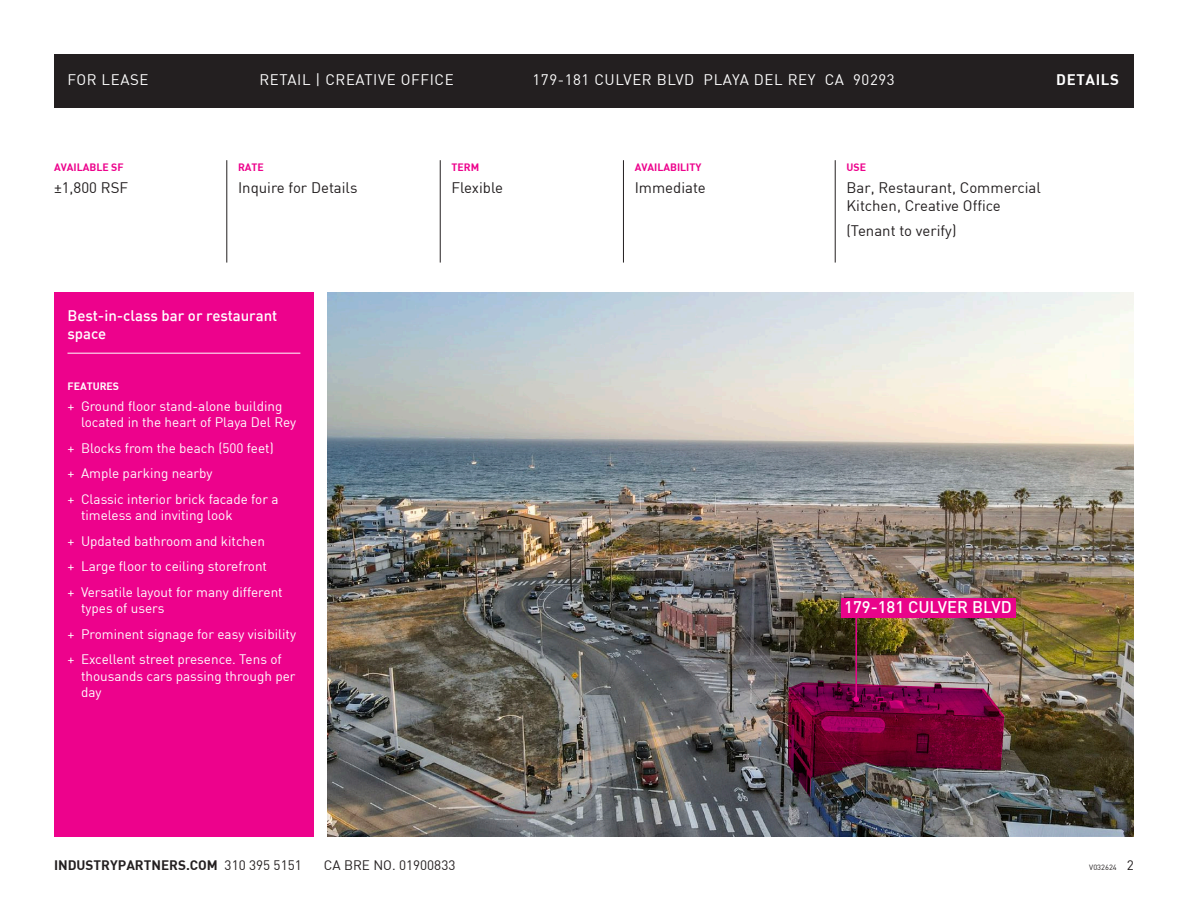
<style>
.page{position:relative;width:1188px;height:918px;background:#fff}
.page>*{position:absolute;margin:0;border:0;box-sizing:border-box;transform-origin:0 0}
.t1{font:500 16.5px "DIN";color:#fff}
.IND_DETAILS{font:15px/18px "DIN";color:#231f20}
.t2{font:15px "DIN";letter-spacing:.04em;color:#fff}
.IND_BOXED_LARGE_HEADS{font:500 15px/18px "DIN";color:#fff}
.t3{font:15px "DIN Bold";letter-spacing:.04em;color:#fff}
.t4{font:13.5px/16.5px "DIN";color:#fff}
.t5{font:13.5px "DIN Bold";color:#231f20}
.t6{font:13.5px "DIN";color:#231f20}
.IND_DETAILS_HEADLINES{font:10.5px "DIN Bold";color:#ed028c}
.IND_BOXED_SMALL_HEADS{font:10.5px "DIN Bold";color:#fff}
.t7{font:7.5px "DIN";color:#231f20}
.s1{font-family:"DIN"}
.s2{font-size:13.5px}
</style>
<div class="page">
<div style="left:54px;top:54px;width:1080px;height:53px;background:#231f20"></div>
<img style="left:327px;top:293px;width:807px;height:544px">
<hr style="left:855px;top:618px;width:2px;height:81px;background:#e9048a">
<img style="left:788px;top:680px;width:216px;height:118px">
<div style="left:841px;top:598px;width:174px;height:20px;background:#e9048a"></div>
<div style="left:54px;top:293px;width:260px;height:544px;background:#ed028c"></div>
<hr style="left:68px;top:353px;width:232px;height:1px;background:#fff">
<hr style="left:226px;top:160px;width:1px;height:103px;background:#231f20">
<hr style="left:440px;top:160px;width:1px;height:103px;background:#231f20">
<hr style="left:835px;top:160px;width:1px;height:103px;background:#231f20">
<hr style="left:623px;top:160px;width:1px;height:103px;background:#231f20">
<p class="t2" style="left:68px;top:70px;width:83px">FOR LEASE</p>
<p class="t2" style="left:260px;top:70px;width:196px">RETAIL | CREATIVE OFFICE</p>
<p class="t2" style="left:532px;top:70px;width:364px">179-181 CULVER BLVD PLAYA DEL REY CA 90293</p>
<p class="t3" style="left:1056px;top:70px;width:64px">DETAILS</p>
<p class="IND_DETAILS_HEADLINES" style="left:54px;top:160px;width:71px">AVAILABLE SF</p>
<p class="IND_DETAILS" style="left:54px;top:179px;width:76px">±1,800 RSF</p>
<p class="IND_DETAILS_HEADLINES" style="left:238px;top:160px;width:27px">RATE</p>
<p class="IND_DETAILS" style="left:238px;top:179px;width:121px">Inquire for Details</p>
<p class="IND_BOXED_LARGE_HEADS" style="left:68px;top:306px;width:211px">Best-in-class bar or restaurant space</p>
<p class="IND_BOXED_SMALL_HEADS" style="left:68px;top:379px;width:53px">FEATURES</p>
<p class="t4" style="left:81px;top:397px;width:217px;text-indent:-14px">+ Ground floor stand-alone building located in the heart of Playa Del Rey</p>
<p class="t4" style="left:68px;top:439px;width:208px">+ Blocks from the beach (500 feet)</p>
<p class="t4" style="left:68px;top:465px;width:147px">+ Ample parking nearby</p>
<p class="t4" style="left:81px;top:490px;width:199px;text-indent:-14px">+ Classic interior brick facade for a timeless and inviting look</p>
<p class="t4" style="left:68px;top:532px;width:199px">+ Updated bathroom and kitchen</p>
<p class="t4" style="left:68px;top:558px;width:201px">+ Large floor to ceiling storefront</p>
<p class="t4" style="left:81px;top:583px;width:203px;text-indent:-14px">+ Versatile layout for many different types of users</p>
<p class="t4" style="left:68px;top:625px;width:230px">+ Prominent signage for easy visibility</p>
<p class="t4" style="left:81px;top:651px;width:216px;text-indent:-14px">+ Excellent street presence. Tens of thousands cars passing through per day</p>
<p class="IND_DETAILS_HEADLINES" style="left:451px;top:160px;width:29px">TERM</p>
<p class="IND_DETAILS" style="left:451px;top:179px;width:53px">Flexible</p>
<p class="IND_DETAILS_HEADLINES" style="left:635px;top:160px;width:68px">AVAILABILITY</p>
<p class="IND_DETAILS" style="left:635px;top:179px;width:73px">Immediate</p>
<p class="IND_DETAILS_HEADLINES" style="left:846px;top:160px;width:21px">USE</p>
<p class="IND_DETAILS" style="left:846px;top:179px;width:196px">Bar, Restaurant, Commercial<br>Kitchen, Creative Office</p>
<p class="IND_DETAILS" style="left:846px;top:221px;width:112px">(Tenant to verify)</p>
<p class="t1" style="left:844px;top:597px;width:169px">179-181 CULVER BLVD</p>
<p class="t5" style="left:54px;top:856px;width:249px">INDUSTRYPARTNERS.COM <span class="s1">310 395 5151</span></p>
<p class="t6" style="left:324px;top:857px;width:133px">CA BRE NO. 01900833</p>
<p class="t7" style="left:1089px;top:862px;width:46px">V032624 <span class="s2">2</span></p>
</div>
